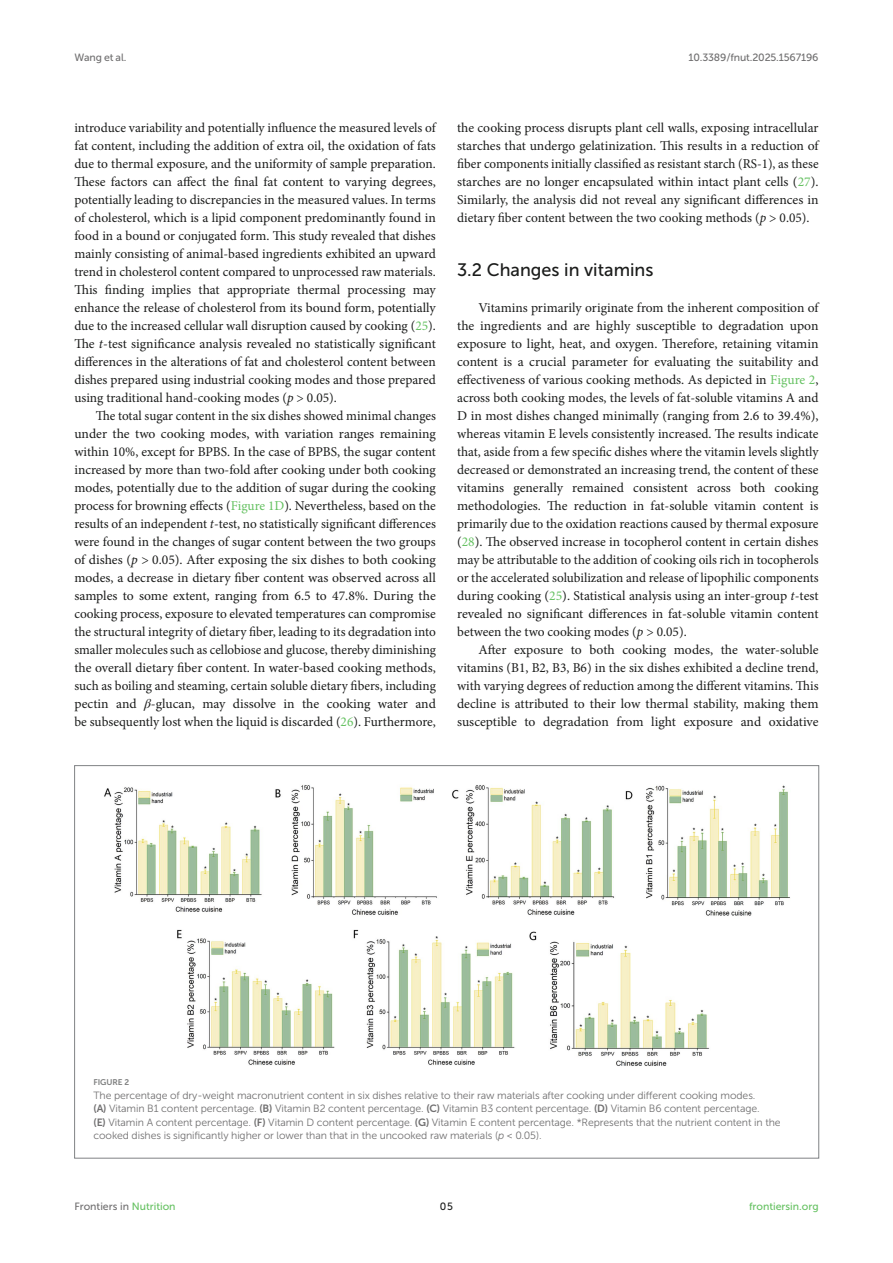
<style>
.page{position:relative;width:893px;height:1263px;background:#fff}
.page>*{position:absolute;margin:0;border:0;box-sizing:border-box;transform-origin:0 0}
.HEAD_2{font:18px "Museo Sans 500";color:#1b1c1b}
.TEXT{font:13.5px/18px "Minion Pro";color:#1b1c1b;text-align:justify}
.FIG_LEG{font:10.5px/13.5px "Museo Sans 300";letter-spacing:-.01em;color:#706f70}
.t1{font:10.5px "Museo Sans 500";letter-spacing:-.015em;color:#706f70}
.t2{font:10.5px "Museo Sans 500";color:#65c161}
.t3{font:10.5px "Museo Sans 500";color:#1b1c1b}
.FIG_HD{font:8.25px "Museo Sans 700";letter-spacing:-.01em;color:#7e7f7f}
.s1{color:#65c161}
.s2{font-style:italic}
.s3{font-family:"STIX General";font-style:italic}
.s4{font-family:"Museo Sans 700"}
</style>
<div class="page">
<img style="left:104px;top:785px;width:686px;height:281px">
<p class="t1" style="left:74px;top:51px;width:53px">Wang et al.</p>
<p class="t1" style="left:689px;top:51px;width:131px">10.3389/fnut.2025.1567196</p>
<p class="TEXT" style="left:74px;top:119px;width:363px">introduce variability and potentially influence the measured levels of fat content, including the addition of extra oil, the oxidation of fats due to thermal exposure, and the uniformity of sample preparation.<br>These factors can affect the final fat content to varying degrees, potentially leading to discrepancies in the measured values. In terms of cholesterol, which is a lipid component predominantly found in food in a bound or conjugated form. This study revealed that dishes mainly consisting of animal-based ingredients exhibited an upward trend in cholesterol content compared to unprocessed raw materials.<br>This finding implies that appropriate thermal processing may enhance the release of cholesterol from its bound form, potentially due to the increased cellular wall disruption caused by cooking (<span class="s1">25</span>).<br>The <span class="s2">t</span>-test significance analysis revealed no statistically significant differences in the alterations of fat and cholesterol content between dishes prepared using industrial cooking modes and those prepared using traditional hand-cooking modes (<span class="s2">p</span> &gt; 0.05).</p>
<p class="TEXT" style="left:74px;top:407px;width:363px;text-indent:21px">The total sugar content in the six dishes showed minimal changes under the two cooking modes, with variation ranges remaining within 10%, except for BPBS. In the case of BPBS, the sugar content increased by more than two-fold after cooking under both cooking modes, potentially due to the addition of sugar during the cooking process for browning effects (<span class="s1">Figure 1D</span>). Nevertheless, based on the results of an independent <span class="s2">t</span>-test, no statistically significant differences were found in the changes of sugar content between the two groups of dishes (<span class="s2">p</span> &gt; 0.05). After exposing the six dishes to both cooking modes, a decrease in dietary fiber content was observed across all samples to some extent, ranging from 6.5 to 47.8%. During the cooking process, exposure to elevated temperatures can compromise the structural integrity of dietary fiber, leading to its degradation into smaller molecules such as cellobiose and glucose, thereby diminishing the overall dietary fiber content. In water-based cooking methods, such as boiling and steaming, certain soluble dietary fibers, including pectin and <span class="s3">β</span>-glucan, may dissolve in the cooking water and be subsequently lost when the liquid is discarded (<span class="s1">26</span>). Furthermore,</p>
<p class="TEXT" style="left:457px;top:119px;width:363px">the cooking process disrupts plant cell walls, exposing intracellular starches that undergo gelatinization. This results in a reduction of fiber components initially classified as resistant starch (RS-1), as these starches are no longer encapsulated within intact plant cells (<span class="s1">27</span>).<br>Similarly, the analysis did not reveal any significant differences in dietary fiber content between the two cooking methods (<span class="s2">p</span> &gt; 0.05).</p>
<p class="HEAD_2" style="left:457px;top:260px;width:198px">3.2 Changes in vitamins</p>
<p class="TEXT" style="left:457px;top:299px;width:363px;text-indent:21px">Vitamins primarily originate from the inherent composition of the ingredients and are highly susceptible to degradation upon exposure to light, heat, and oxygen. Therefore, retaining vitamin content is a crucial parameter for evaluating the suitability and effectiveness of various cooking methods. As depicted in <span class="s1">Figure 2</span>, across both cooking modes, the levels of fat-soluble vitamins A and D in most dishes changed minimally (ranging from 2.6 to 39.4%), whereas vitamin E levels consistently increased. The results indicate that, aside from a few specific dishes where the vitamin levels slightly decreased or demonstrated an increasing trend, the content of these vitamins generally remained consistent across both cooking methodologies. The reduction in fat-soluble vitamin content is primarily due to the oxidation reactions caused by thermal exposure (<span class="s1">28</span>). The observed increase in tocopherol content in certain dishes may be attributable to the addition of cooking oils rich in tocopherols or the accelerated solubilization and release of lipophilic components during cooking (<span class="s1">25</span>). Statistical analysis using an inter-group <span class="s2">t</span>-test revealed no significant differences in fat-soluble vitamin content between the two cooking modes (<span class="s2">p</span> &gt; 0.05).</p>
<p class="TEXT" style="left:457px;top:641px;width:363px;text-indent:21px">After exposure to both cooking modes, the water-soluble vitamins (B1, B2, B3, B6) in the six dishes exhibited a decline trend, with varying degrees of reduction among the different vitamins. This decline is attributed to their low thermal stability, making them susceptible to degradation from light exposure and oxidative</p>
<p class="FIG_HD" style="left:94px;top:1078px;width:37px">FIGURE 2</p>
<p class="FIG_LEG" style="left:94px;top:1088px;width:689px">The percentage of dry-weight macronutrient content in six dishes relative to their raw materials after cooking under different cooking modes.<br><span class="s4">(A)</span> Vitamin B1 content percentage. <span class="s4">(B)</span> Vitamin B2 content percentage. <span class="s4">(C)</span> Vitamin B3 content percentage. <span class="s4">(D)</span> Vitamin B6 content percentage.<br><span class="s4">(E)</span> Vitamin A content percentage. <span class="s4">(F)</span> Vitamin D content percentage. <span class="s4">(G)</span> Vitamin E content percentage. *Represents that the nutrient content in the cooked dishes is significantly higher or lower than that in the uncooked raw materials (<span class="s2">p</span> &lt; 0.05).</p>
<p class="t1" style="left:74px;top:1200px;width:103px">Frontiers in <span class="s1">Nutrition</span></p>
<p class="t3" style="left:440px;top:1200px;width:14px">05</p>
<p class="t2" style="left:749px;top:1200px;width:71px">frontiersin.org</p>
</div>
